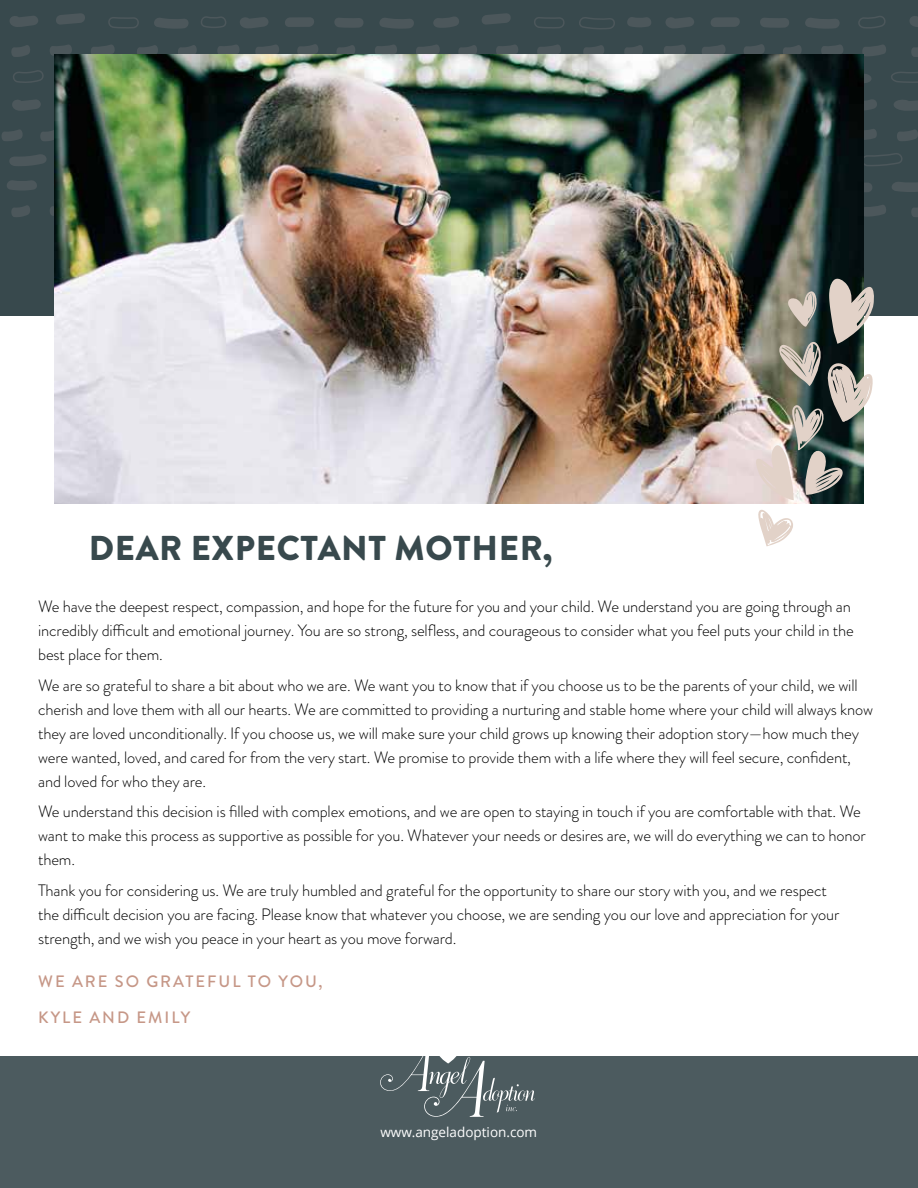
<style>
.page{position:relative;width:918px;height:1188px;background:#fff}
.page>*{position:absolute;margin:0;border:0;box-sizing:border-box;transform-origin:0 0}
.t1{font:900 34.5px "Brandon Grotesque";letter-spacing:.02em;color:#38494d}
.t2{font:300 16.5px/24px "Brandon Grotesque";letter-spacing:-.01em;color:#000}
.t3{font:500 16.5px/36px "Brandon Grotesque";letter-spacing:.12em;color:#c69787}
.t4{font:13.5px "Open Sans";color:#fff}
</style>
<div class="page">
<div style="left:0;top:0;width:918px;height:315px;background:#38494d"></div>
<div style="left:0;top:1056px;width:918px;height:132px;background:#4c5b5f"></div>
<svg style="left:7px;top:180px;width:30px;height:10px"></svg>
<svg style="left:9px;top:154px;width:37px;height:12px"></svg>
<svg style="left:11px;top:205px;width:19px;height:12px"></svg>
<svg style="left:50px;top:206px;width:4px;height:10px"></svg>
<svg style="left:40px;top:130px;width:14px;height:11px"></svg>
<svg style="left:2px;top:129px;width:21px;height:12px"></svg>
<svg style="left:864px;top:153px;width:38px;height:13px"></svg>
<svg style="left:864px;top:205px;width:22px;height:12px"></svg>
<svg style="left:10px;top:13px;width:684px;height:98px"></svg>
<svg style="left:864px;top:129px;width:13px;height:11px"></svg>
<svg style="left:892px;top:182px;width:26px;height:10px"></svg>
<svg style="left:911px;top:208px;width:7px;height:9px"></svg>
<svg style="left:702px;top:16px;width:216px;height:95px"></svg>
<svg style="left:897px;top:129px;width:21px;height:12px"></svg>
<img style="left:54px;top:54px;width:810px;height:449px">
<svg style="left:758px;top:509px;width:35px;height:37px"></svg>
<img style="left:753px;top:276px;width:123px;height:224px">
<svg style="left:380px;top:1056px;width:155px;height:61px"></svg>
<h1 class="t1" style="left:89px;top:524px;width:465px">DEAR EXPECTANT MOTHER,</h1>
<p class="t2" style="left:38px;top:594px;width:817px">We have the deepest respect, compassion, and hope for the future for you and your child. We understand you are going through an incredibly difficult and emotional journey. You are so strong, selfless, and courageous to consider what you feel puts your child in the best place for them.</p>
<p class="t2" style="left:38px;top:673px;width:836px">We are so grateful to share a bit about who we are. We want you to know that if you choose us to be the parents of your child, we will cherish and love them with all our hearts. We are committed to providing a nurturing and stable home where your child will always know they are loved unconditionally. If you choose us, we will make sure your child grows up knowing their adoption story—how much they were wanted, loved, and cared for from the very start. We promise to provide them with a life where they will feel secure, confident, and loved for who they are.</p>
<p class="t2" style="left:38px;top:800px;width:829px">We understand this decision is filled with complex emotions, and we are open to staying in touch if you are comfortable with that. We want to make this process as supportive as possible for you. Whatever your needs or desires are, we will do everything we can to honor them.</p>
<p class="t2" style="left:38px;top:879px;width:803px">Thank you for considering us. We are truly humbled and grateful for the opportunity to share our story with you, and we respect the difficult decision you are facing. Please know that whatever you choose, we are sending you our love and appreciation for your strength, and we wish you peace in your heart as you move forward.</p>
<p class="t3" style="left:38px;top:964px;width:286px">WE ARE SO GRATEFUL TO YOU,<br>KYLE AND EMILY</p>
<p class="t4" style="left:380px;top:1123px;width:158px">www.angeladoption.com</p>
</div>
